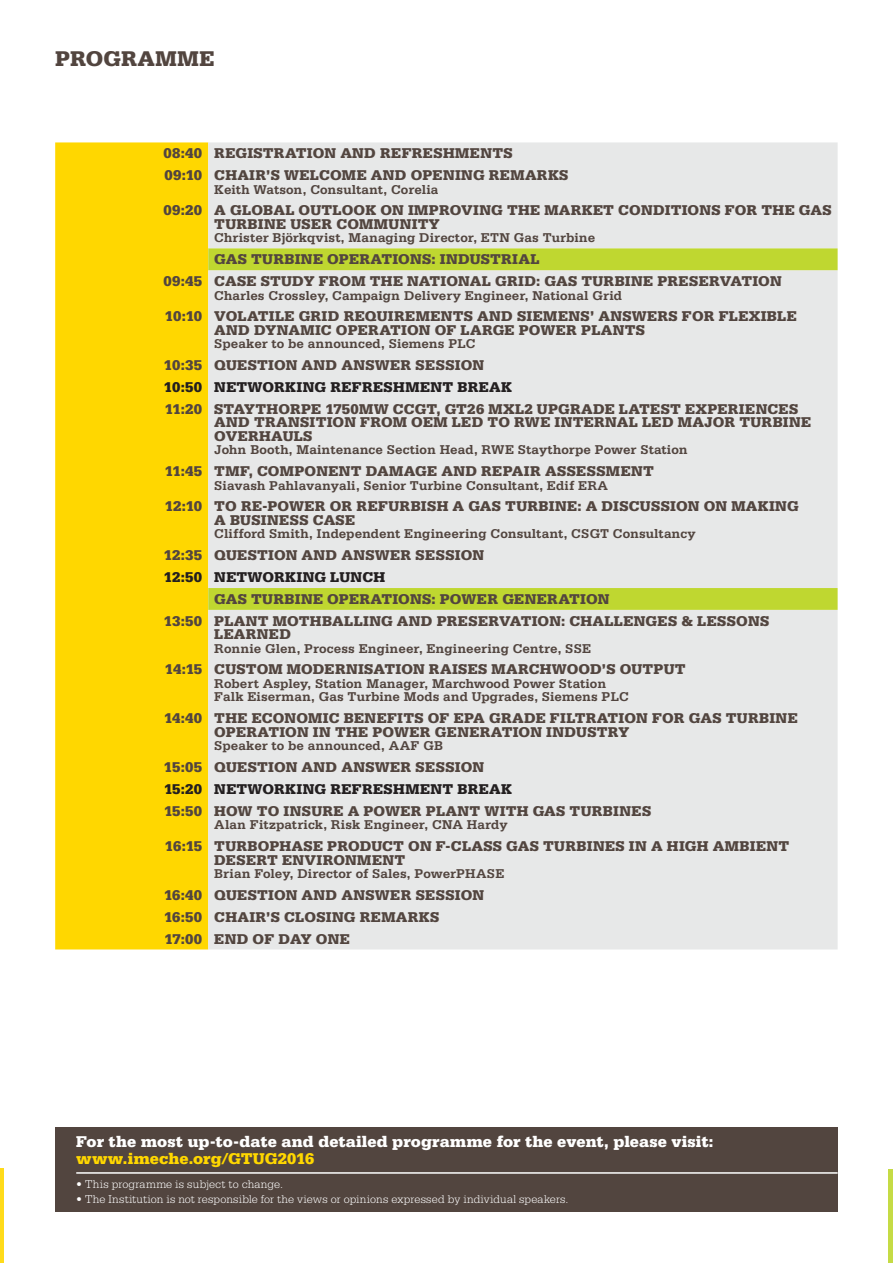
<style>
.page{position:relative;width:893px;height:1263px;background:#fff}
.page>*{position:absolute;margin:0;border:0;box-sizing:border-box;transform-origin:0 0}
.t1{font:900 22.5px "Serifa Std";letter-spacing:.01em;color:#52453f}
.t2{font:900 16.5px "Serifa Std";letter-spacing:.005em;color:#fff}
.t3{font:900 16.5px "Serifa Std";letter-spacing:.005em;color:#ffd700}
.t4{font:900 15px/21.8px "Serifa Std";letter-spacing:.02em;color:#52453f}
.t5{font:900 15px "Serifa Std";letter-spacing:.015em;color:#231f20}
.t6{font:700 13.5px/13.5px "Serifa Std";letter-spacing:.005em;color:#52453f}
.t7{font:300 12px "Serifa Std";letter-spacing:.015em;color:#fff}
</style>
<div class="page">
<div style="left:55px;top:1128px;width:783px;height:84px;background:#52453f"></div>
<hr style="left:76px;top:1172px;width:762px;height:2px;background:#fff">
<hr style="left:889px;top:1169px;width:4px;height:94px;background:#c5db45">
<div style="left:55px;top:142px;width:153px;height:807px;background:#ffd700"></div>
<svg style="left:208px;top:142px;width:630px;height:807px;fill:#e7e8e8"></svg>
<svg style="left:208px;top:248px;width:630px;height:362px;fill:#e7e8e8"></svg>
<hr style="left:0;top:1168px;width:4px;height:95px;background:#ffdb1a">
<h1 class="t1" style="left:55px;top:45px;width:161px">PROGRAMME</h1>
<p class="t4" style="left:164px;top:142px;width:406px">08:40 REGISTRATION AND REFRESHMENTS<br>09:10 CHAIR’S WELCOME AND OPENING REMARKS</p>
<p class="t6" style="left:214px;top:182px;width:226px">Keith Watson, Consultant, Corelia</p>
<p class="t4" style="left:163px;top:199px;width:256px">09:20 A GLOBAL OUTLOOK ON IMPR</p>
<p class="t4" style="left:450px;top:199px;width:383px">OVING THE MARKET CONDITIONS FOR THE GAS</p>
<p class="t4" style="left:214px;top:213px;width:33px">TURBI</p>
<p class="t4" style="left:264px;top:213px;width:177px">NE USER COMMUNITY</p>
<p class="t6" style="left:214px;top:231px;width:278px">Christer Björkqvist, Managing Director, ETN</p>
<p class="t6" style="left:514px;top:231px;width:83px">Gas Turbine</p>
<p class="t4" style="left:214px;top:248px;width:69px">GAS TURBI</p>
<p class="t4" style="left:163px;top:248px;width:450px;text-indent:138px">NE OPERATIONS: INDUSTRIAL<br>09:45 CASE STUDY FROM THE NATIONAL GRID: GAS TURBI</p>
<p class="t4" style="left:631px;top:270px;width:152px">NE PRESERVATION</p>
<p class="t6" style="left:214px;top:288px;width:409px">Charles Crossley, Campaign Delivery Engineer, National Grid</p>
<p class="t4" style="left:165px;top:305px;width:594px">10:10 VOLATILE GRID REQUIREMENTS AND SIEMENS’ ANSWERS FOR FLEXIB</p>
<p class="t4" style="left:777px;top:305px;width:21px">LE</p>
<p class="t4" style="left:214px;top:319px;width:98px">AND DYNAMIC</p>
<p class="t4" style="left:336px;top:319px;width:310px">OPERATION OF LARGE POWER PLANTS</p>
<p class="t6" style="left:214px;top:337px;width:263px">Speaker to be announced, Siemens PLC</p>
<p class="t4" style="left:164px;top:354px;width:322px">10:35 QUESTION AND ANSWER SESSION</p>
<p class="t5" style="left:164px;top:378px;width:121px">10:50 NETWORKI</p>
<p class="t5" style="left:303px;top:378px;width:210px">NG REFRESHMENT BREAK</p>
<p class="t4" style="left:214px;top:402px;width:585px;line-height:13.5px;text-indent:-49px">11:20 STAYTHORPE 1750MW CCGT, GT26 MXL2 UPGRADE LATEST EXPERIENCES<br>AND TRANSITION FROM OEM LED TO RWE INTERNAL LED MAJOR TURBI</p>
<p class="t4" style="left:789px;top:411px;width:24px">NE</p>
<p class="t4" style="left:214px;top:425px;width:100px">OVERHAULS</p>
<p class="t6" style="left:214px;top:443px;width:279px">John Booth, Maintenance Section Head, RWE</p>
<p class="t6" style="left:518px;top:443px;width:171px">Staythorpe Power Station</p>
<p class="t4" style="left:165px;top:460px;width:491px">11:45 TMF, COMPONENT DAMAGE AND REPAIR ASSESSMENT</p>
<p class="t6" style="left:214px;top:478px;width:375px">Siavash Pahlavanyali, Senior Turbine Consultant, Edif ERA</p>
<p class="t4" style="left:165px;top:495px;width:245px">12:10 TO RE-POWER OR REFURBI</p>
<p class="t4" style="left:427px;top:495px;width:111px">SH A GAS TURBI</p>
<p class="t4" style="left:555px;top:495px;width:245px">NE: A DISCUSSION ON MAKING</p>
<p class="t4" style="left:214px;top:509px;width:142px">A BUSINESS CASE</p>
<p class="t6" style="left:214px;top:527px;width:483px">Clifford Smith, Independent Engineering Consultant, CSGT Consultancy</p>
<p class="t4" style="left:164px;top:544px;width:322px">12:35 QUESTION AND ANSWER SESSION</p>
<p class="t5" style="left:164px;top:568px;width:121px">12:50 NETWORKI</p>
<p class="t5" style="left:303px;top:568px;width:84px">NG LUNCH</p>
<p class="t4" style="left:214px;top:588px;width:69px">GAS TURBI</p>
<p class="t4" style="left:164px;top:588px;width:607px;text-indent:137px">NE OPERATIONS: POWER GENERATION<br>13:50 PLANT MOTHBALLING AND PRESERVATION: CHALLENGES &amp; LESSONS</p>
<p class="t4" style="left:214px;top:623px;width:78px">LEARNED</p>
<p class="t6" style="left:214px;top:641px;width:361px">Ronnie Glen, Process Engineer, Engineering Centre, SSE</p>
<p class="t4" style="left:165px;top:659px;width:522px">14:15 CUSTOM MODERNISATION RAISES MARCHWOOD’S OUTPUT</p>
<p class="t6" style="left:214px;top:677px;width:416px">Robert Aspley, Station Manager, Marchwood Power Station<br>Falk Eiserman, Gas Turbine Mods and Upgrades, Siemens PLC</p>
<p class="t4" style="left:164px;top:707px;width:156px">14:40 THE ECONOMIC</p>
<p class="t4" style="left:344px;top:707px;width:414px">BENEFITS OF EPA GRADE FILTRATION FOR GAS TURBI</p>
<p class="t4" style="left:776px;top:707px;width:24px">NE</p>
<p class="t4" style="left:214px;top:721px;width:416px">OPERATION IN THE POWER GENERATION INDUSTRY</p>
<p class="t6" style="left:214px;top:739px;width:229px">Speaker to be announced, AAF GB</p>
<p class="t4" style="left:164px;top:756px;width:322px">15:05 QUESTION AND ANSWER SESSION</p>
<p class="t5" style="left:164px;top:780px;width:121px">15:20 NETWORKI</p>
<p class="t5" style="left:303px;top:780px;width:210px">NG REFRESHMENT BREAK</p>
<p class="t4" style="left:164px;top:800px;width:438px">15:50 HOW TO INSURE A POWER PLANT WITH GAS TURBI</p>
<p class="t4" style="left:619px;top:800px;width:33px">NES</p>
<p class="t6" style="left:214px;top:818px;width:295px">Alan Fitzpatrick, Risk Engineer, CNA Hardy</p>
<p class="t4" style="left:165px;top:835px;width:411px">16:15 TURBOPHASE PRODUCT ON F-CLASS GAS TURBI</p>
<p class="t4" style="left:593px;top:835px;width:143px">NES IN A HIGH AMBI</p>
<p class="t4" style="left:756px;top:835px;width:35px">ENT</p>
<p class="t4" style="left:214px;top:849px;width:101px">DESERT ENVIR</p>
<p class="t4" style="left:333px;top:849px;width:73px">ONMENT</p>
<p class="t6" style="left:214px;top:867px;width:253px">Brian Foley, Director of Sales, PowerPHASE</p>
<p class="t4" style="left:164px;top:884px;width:322px">16:40 QUESTION AND ANSWER SESSION<br>16:50 CHAIR’S CLOSING REMARKS<br>17:00 END OF DAY ONE</p>
<p class="t2" style="left:76px;top:1132px;width:639px">For the most up-to-date and detailed programme for the event, please visit:</p>
<p class="t3" style="left:76px;top:1148px;width:240px">www.imeche.org/GTUG2016</p>
<p class="t7" style="left:76px;top:1177px;width:208px">• This programme is subject to change.</p>
<p class="t7" style="left:76px;top:1193px;width:494px">• The Institution is not responsible for the views or opinions expressed by individual speakers.</p>
</div>
